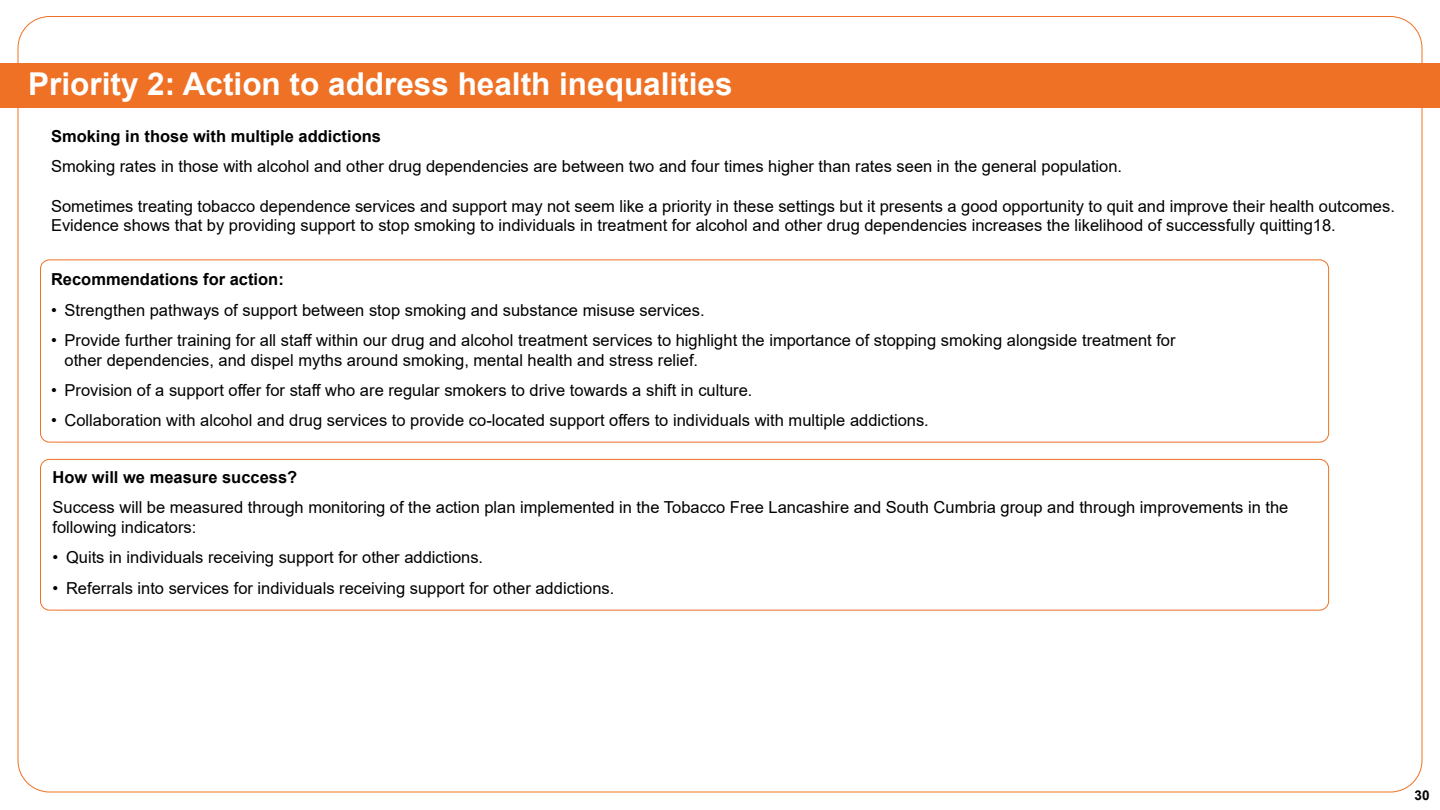
<style>
.page{position:relative;width:1440px;height:810px;background:#fff}
.page>*{position:absolute;margin:0;border:0;box-sizing:border-box;transform-origin:0 0}
.t1{font:700 31.5px "Arial";color:#fff}
.t2{font:16.5px/19.8px "Arial";color:#000}
.t3{font:700 16.5px "Arial";color:#000}
.t4{font:700 13.5px "Arial";color:#000}
</style>
<div class="page">
<div style="left:0;top:63px;width:1440px;height:45px;background:#ee7125"></div>
<div style="left:40px;top:260px;width:1289px;height:182px;border:1px solid #ee7125;border-radius:9px"></div>
<div style="left:40px;top:459px;width:1289px;height:151px;border:1px solid #ee7125;border-radius:9px"></div>
<h1 class="t1" style="left:28px;top:62px;width:706px">Priority 2: Action to address health inequalities</h1>
<p class="t3" style="left:51px;top:124px;width:332px">Smoking in those with multiple addictions</p>
<p class="t2" style="left:51px;top:156px;width:1073px">Smoking rates in those with alcohol and other drug dependencies are between two and four times higher than rates seen in the general population.</p>
<p class="t2" style="left:51px;top:196px;width:1345px">Sometimes treating tobacco dependence services and support may not seem like a priority in these settings but it presents a good opportunity to quit and improve their health outcomes.<br>Evidence shows that by providing support to stop smoking to individuals in treatment for alcohol and other drug dependencies increases the likelihood of successfully quitting18.</p>
<p class="t3" style="left:51px;top:268px;width:234px">Recommendations for action:</p>
<p class="t2" style="left:51px;top:300px;width:655px">• Strengthen pathways of support between stop smoking and substance misuse services.</p>
<p class="t2" style="left:64px;top:330px;width:1113px;text-indent:-14px">• Provide further training for all staff within our drug and alcohol treatment services to highlight the importance of stopping smoking alongside treatment for other dependencies, and dispel myths around smoking, mental health and stress relief.</p>
<p class="t2" style="left:51px;top:380px;width:703px">• Provision of a support offer for staff who are regular smokers to drive towards a shift in culture.</p>
<p class="t2" style="left:51px;top:410px;width:879px">• Collaboration with alcohol and drug services to provide co-located support offers to individuals with multiple addictions.</p>
<p class="t3" style="left:52px;top:465px;width:246px">How will we measure success?</p>
<p class="t2" style="left:52px;top:497px;width:1237px">Success will be measured through monitoring of the action plan implemented in the Tobacco Free Lancashire and South Cumbria group and through improvements in the following indicators:</p>
<p class="t2" style="left:52px;top:547px;width:432px">• Quits in individuals receiving support for other addictions.</p>
<p class="t2" style="left:52px;top:578px;width:563px">• Referrals into services for individuals receiving support for other addictions.</p>
<p class="t4" style="left:1414px;top:785px;width:17px">30</p>
</div>
